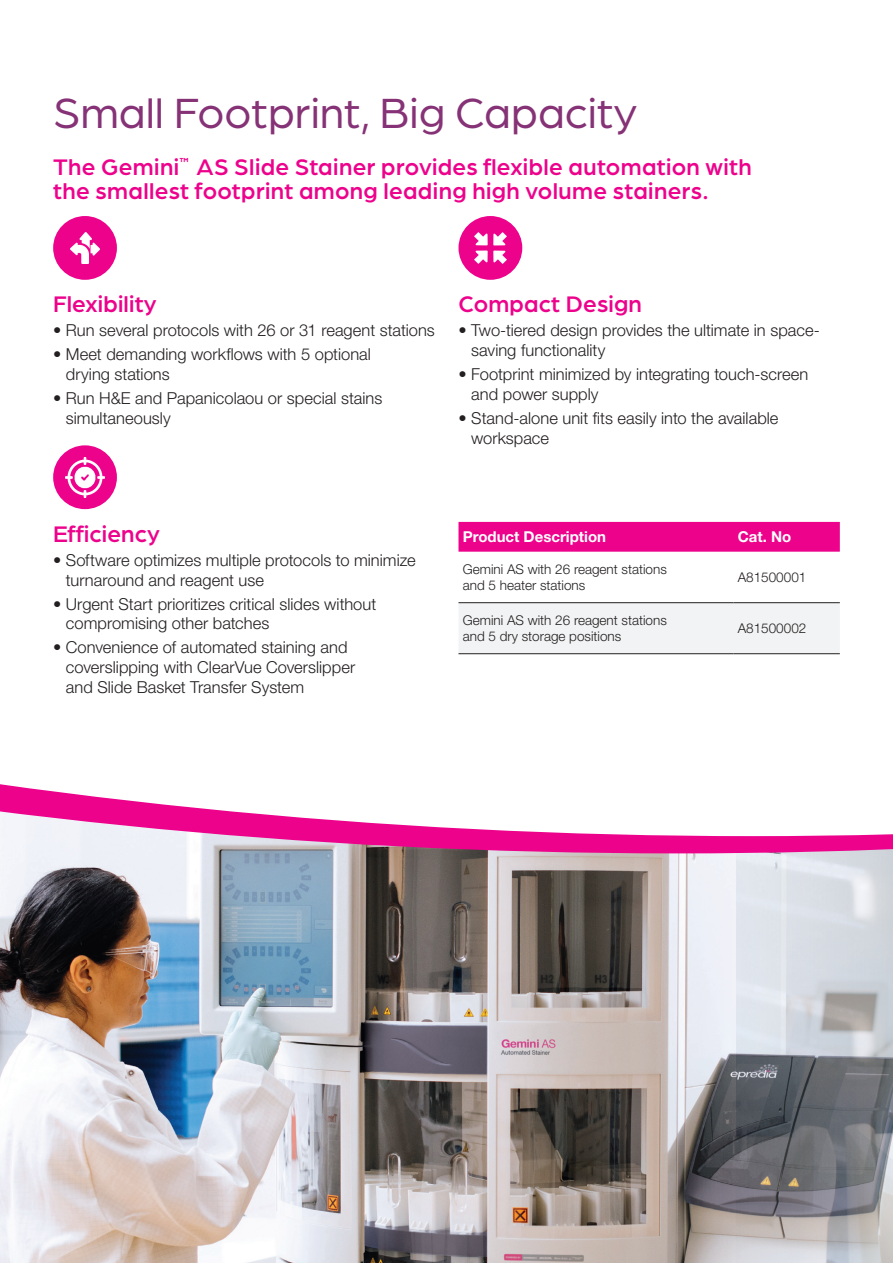
<style>
.page{position:relative;width:893px;height:1263px;background:#fff}
.page>*{position:absolute;margin:0;border:0;box-sizing:border-box;transform-origin:0 0}
.t1{font:45px "Arboria";color:#863276}
.Bullet_Copy_1{font:500 24px/24px "Arboria";letter-spacing:.01em;color:#ed028c}
.Bullet_Copy_1-2{font:300 16.5px/19.8px "Helvetica Neue LT Std";color:#231f20}
.t2{font:700 15px "Helvetica Neue LT Std";color:#fff}
.t3{font:300 13.5px/16.5px "Helvetica Neue LT Std";color:#231f20}
</style>
<div class="page">
<img style="left:0;top:853px;width:893px;height:410px">
<svg style="left:0;top:216px;width:893px;height:620px"></svg>
<div style="left:53px;top:216px;width:64px;height:64px;background:#ed028c;border-radius:50%"></div>
<img style="left:70px;top:233px;width:30px;height:30px">
<div style="left:458px;top:216px;width:64px;height:64px;background:#ed028c;border-radius:50%"></div>
<img style="left:474px;top:232px;width:33px;height:32px">
<div style="left:53px;top:445px;width:64px;height:64px;background:#ed028c;border-radius:50%"></div>
<img style="left:65px;top:457px;width:40px;height:40px">
<div style="left:458px;top:522px;width:382px;height:30px;background:#ed028c"></div>
<div style="left:458px;top:603px;width:382px;height:50px;background:#f2f3f4"></div>
<hr style="left:458px;top:602px;width:275px;height:1px;background:#231f20">
<hr style="left:733px;top:602px;width:107px;height:1px;background:#231f20">
<hr style="left:458px;top:653px;width:275px;height:1px;background:#231f20">
<hr style="left:733px;top:653px;width:107px;height:1px;background:#231f20">
<p class="t1" style="left:53px;top:83px;width:585px">Small Footprint, Big Capacity</p>
<p class="Bullet_Copy_1" style="left:53px;top:153px;width:700px">The Gemini<sup>™</sup> AS Slide Stainer provides flexible automation with the smallest footprint among leading high volume stainers.</p>
<p class="Bullet_Copy_1" style="left:53px;top:291px;width:105px">Flexibility</p>
<p class="Bullet_Copy_1-2" style="left:53px;top:320px;width:383px">• Run several protocols with 26 or 31 reagent stations</p>
<p class="Bullet_Copy_1-2" style="left:66px;top:344px;width:307px;text-indent:-13px">• Meet demanding workflows with 5 optional drying stations</p>
<p class="Bullet_Copy_1-2" style="left:66px;top:388px;width:318px;text-indent:-13px">• Run H&amp;E and Papanicolaou or special stains simultaneously</p>
<p class="Bullet_Copy_1" style="left:458px;top:291px;width:185px">Compact Design</p>
<p class="Bullet_Copy_1-2" style="left:471px;top:320px;width:350px;text-indent:-13px">• Two-tiered design provides the ultimate in space&shy;saving functionality</p>
<p class="Bullet_Copy_1-2" style="left:471px;top:364px;width:339px;text-indent:-13px">• Footprint minimized by integrating touch-screen and power supply</p>
<p class="Bullet_Copy_1-2" style="left:471px;top:408px;width:309px;text-indent:-13px">• Stand-alone unit fits easily into the available workspace</p>
<p class="Bullet_Copy_1" style="left:53px;top:520px;width:108px">Efficiency</p>
<p class="Bullet_Copy_1-2" style="left:66px;top:550px;width:351px;text-indent:-13px">• Software optimizes multiple protocols to minimize turnaround and reagent use</p>
<p class="Bullet_Copy_1-2" style="left:66px;top:593px;width:312px;text-indent:-13px">• Urgent Start prioritizes critical slides without compromising other batches</p>
<p class="Bullet_Copy_1-2" style="left:66px;top:637px;width:291px;text-indent:-13px">• Convenience of automated staining and coverslipping with ClearVue Coverslipper and Slide Basket Transfer System</p>
<p class="t2" style="left:463px;top:527px;width:145px">Product Description</p>
<p class="t2" style="left:738px;top:527px;width:55px">Cat. No</p>
<p class="t3" style="left:463px;top:560px;width:206px">Gemini AS with 26 reagent stations and 5 heater stations</p>
<p class="t3" style="left:738px;top:569px;width:70px">A81500001</p>
<p class="t3" style="left:463px;top:611px;width:206px">Gemini AS with 26 reagent stations and 5 dry storage positions</p>
<p class="t3" style="left:738px;top:620px;width:70px">A81500002</p>
</div>
